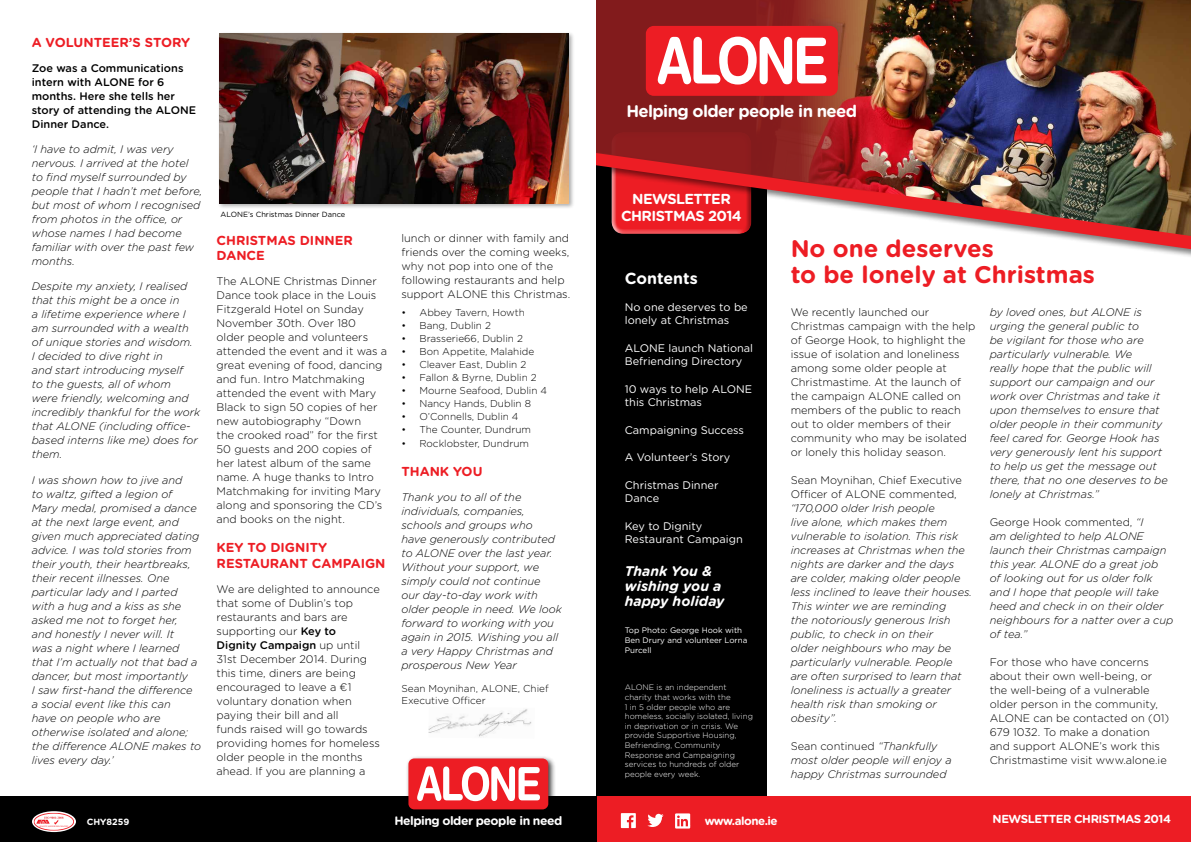
<style>
.page{position:relative;width:1191px;height:842px;background:#fff}
.page>*{position:absolute;margin:0;border:0;box-sizing:border-box;transform-origin:0 0}
.t1{font:700 24px/26px "Gotham Rounded";color:#ed1d24}
.t2{font:700 16.8px "Gotham Rounded";letter-spacing:-.04em;color:#fff}
.t3{font:700 16px "Gotham Rounded";color:#fff}
.t4{font:700 14.5px/17.2px "Gotham Rounded";letter-spacing:-.04em;color:#fff;text-align:center}
.t5{font:italic 700 14px/15px "Gotham Rounded";color:#fff}
.t6{font:700 13px/15.6px "Gotham Rounded";color:#ed1d24}
.t7{font:700 12.2px "Gotham Rounded";letter-spacing:-.04em;color:#fff}
.t8{font:700 11.6px "Gotham Rounded";letter-spacing:-.04em;color:#fff}
.t9{font:italic 300 11px/14px "Gotham Rounded";color:#000}
.t10{font:300 11px/14px "Gotham Rounded";color:#000}
.t11{font:11px/13.2px "Gotham Rounded";color:#fff}
.t12{font:500 11px/14px "Gotham Rounded";color:#000}
.t13{font:300 10px/12px "Gotham Rounded";color:#000}
.t14{font:700 9px "Gotham Rounded";color:#fff}
.t15{font:300 8px/9.6px "Gotham Rounded";color:#fff}
.t16{font:8px/9.6px "Gotham Rounded";color:#fff}
.t17{font:7.5px "Gotham Rounded";color:#000}
.s1{font-weight:500}
.s2{font-style:normal}
</style>
<div class="page">
<div style="left:595px;top:0;width:171px;height:797px;background:#000"></div>
<div style="left:594px;top:796px;width:597px;height:46px;background:#ed1d24"></div>
<svg style="left:647px;top:814px;width:16px;height:13px"></svg>
<svg style="left:621px;top:813px;width:15px;height:15px"></svg>
<svg style="left:675px;top:813px;width:15px;height:15px"></svg>
<svg style="left:677px;top:815px;width:11px;height:11px"></svg>
<svg style="left:595px;top:239px;width:596px;height:22px"></svg>
<img style="left:595px;top:0;width:596px;height:239px">
<div style="left:646px;top:26px;width:192px;height:70px;background:#ed1d24;border-radius:8px"></div>
<svg style="left:658px;top:37px;width:168px;height:48px"></svg>
<div style="left:0;top:796px;width:596px;height:46px;background:#000"></div>
<div style="left:405px;top:755px;width:150px;height:62px;background:#000;opacity:.75"></div>
<div style="left:408px;top:758px;width:140px;height:51px;background:#ed1d24;border-radius:6px"></div>
<svg style="left:417px;top:766px;width:123px;height:35px"></svg>
<div style="left:217px;top:31px;width:357px;height:178px;background:#000;opacity:.33"></div>
<img style="left:219px;top:33px;width:349px;height:170px">
<img style="left:428px;top:709px;width:104px;height:28px">
<svg style="left:32px;top:811px;width:44px;height:21px"></svg>
<svg style="left:34px;top:813px;width:40px;height:18px"></svg>
<p class="t6" style="left:32px;top:34px;width:160px">A VOLUNTEER’S STORY</p>
<p class="t12" style="left:32px;top:61px;width:166px">Zoe was a Communications intern with ALONE for 6 months. Here she tells her story of attending the ALONE<br>Dinner Dance.</p>
<p class="t9" style="left:32px;top:142px;width:172px">‘I have to admit, I was very nervous. I arrived at the hotel to find myself surrounded by people that I hadn’t met before, but most of whom I recognised from photos in the office, or whose names I had become familiar with over the past few months.</p>
<p class="t9" style="left:32px;top:279px;width:170px">Despite my anxiety, I realised that this might be a once in<br>a lifetime experience where I am surrounded with a wealth of unique stories and wisdom.<br>I decided to dive right in<br>and start introducing myself<br>to the guests, all of whom<br>were friendly, welcoming and incredibly thankful for the work that ALONE (including office&shy;based interns like me) does for them.</p>
<p class="t9" style="left:32px;top:472px;width:171px">I was shown how to jive and<br>to waltz, gifted a legion of<br>Mary medal, promised a dance at the next large event, and given much appreciated dating advice. I was told stories from their youth, their heartbreaks, their recent illnesses. One particular lady and I parted with a hug and a kiss as she asked me not to forget her,<br>and honestly I never will. It<br>was a night where I learned that I’m actually not that bad a dancer, but most importantly<br>I saw first-hand the difference a social event like this can<br>have on people who are otherwise isolated and alone; the difference ALONE makes to lives every day.’</p>
<p class="t14" style="left:87px;top:816px;width:44px">CHY8259</p>
<p class="t17" style="left:221px;top:209px;width:126px">ALONE’s Christmas Dinner Dance</p>
<p class="t6" style="left:217px;top:232px;width:138px">CHRISTMAS DINNER<br>DANCE</p>
<p class="t10" style="left:217px;top:274px;width:172px">The ALONE Christmas Dinner<br>Dance took place in the Louis<br>Fitzgerald Hotel on Sunday<br>November 30th. Over 180<br>older people and volunteers attended the event and it was a great evening of food, dancing and fun. Intro Matchmaking attended the event with Mary<br>Black to sign 50 copies of her new autobiography “Down<br>the crooked road” for the first<br>50 guests and 200 copies of her latest album of the same name. A huge thanks to Intro<br>Matchmaking for inviting Mary along and sponsoring the CD’s and books on the night.</p>
<p class="t6" style="left:217px;top:539px;width:170px">KEY TO DIGNITY<br>RESTAURANT CAMPAIGN</p>
<p class="t10" style="left:217px;top:581px;width:165px">We are delighted to announce that some of Dublin’s top restaurants and bars are supporting our <span class="s1">Key to<br>Dignity Campaign</span> up until<br>31st December 2014. During this time, diners are being encouraged to leave a €1 voluntary donation when paying their bill and all<br>funds raised will go towards providing homes for homeless older people in the months ahead. If you are planning a</p>
<p class="t10" style="left:401px;top:230px;width:170px">lunch or dinner with family and friends over the coming weeks, why not pop into one of the following restaurants and help support ALONE this Christmas.</p>
<p class="t13" style="left:401px;top:306px;width:125px">• Abbey Tavern, Howth</p>
<p class="t13" style="left:401px;top:319px;width:91px">• Bang, Dublin 2</p>
<p class="t13" style="left:401px;top:332px;width:123px">• Brasserie66, Dublin 2</p>
<p class="t13" style="left:401px;top:345px;width:134px">• Bon Appetite, Malahide</p>
<p class="t13" style="left:401px;top:358px;width:126px">• Cleaver East, Dublin 2</p>
<p class="t13" style="left:401px;top:371px;width:137px">• Fallon &amp; Byrne, Dublin 2</p>
<p class="t13" style="left:401px;top:384px;width:147px">• Mourne Seafood, Dublin 4</p>
<p class="t13" style="left:401px;top:397px;width:131px">• Nancy Hands, Dublin 8</p>
<p class="t13" style="left:401px;top:410px;width:119px">• O’Connells, Dublin 4</p>
<p class="t13" style="left:401px;top:423px;width:131px">• The Counter, Dundrum</p>
<p class="t13" style="left:401px;top:437px;width:129px">• Rocklobster, Dundrum</p>
<p class="t6" style="left:401px;top:463px;width:83px">THANK YOU</p>
<p class="t9" style="left:401px;top:490px;width:162px">Thank you to all of the individuals, companies, schools and groups who<br>have generously contributed to ALONE over the last year.<br>Without your support, we simply could not continue<br>our day-to-day work with older people in need. We look forward to working with you again in 2015. Wishing you all a very Happy Christmas and prosperous New Year</p>
<p class="t13" style="left:401px;top:682px;width:149px">Sean Moynihan, ALONE, Chief<br>Executive Officer</p>
<p class="t7" style="left:394px;top:812px;width:169px">Helping older people in need</p>
<h2 class="t2" style="left:626px;top:99px;width:232px">Helping older people in need</h2>
<h3 class="t4" style="left:621px;top:189px;width:122px">NEWSLETTER<br>CHRISTMAS 2014</h3>
<h3 class="t3" style="left:625px;top:266px;width:75px">Contents</h3>
<p class="t11" style="left:625px;top:300px;width:124px">No one deserves to be lonely at Christmas</p>
<p class="t11" style="left:625px;top:341px;width:130px">ALONE launch National<br>Befriending Directory</p>
<p class="t11" style="left:625px;top:382px;width:129px">10 ways to help ALONE this Christmas</p>
<p class="t11" style="left:625px;top:423px;width:121px">Campaigning Success</p>
<p class="t11" style="left:625px;top:450px;width:107px">A Volunteer’s Story</p>
<p class="t11" style="left:625px;top:478px;width:95px">Christmas Dinner<br>Dance</p>
<p class="t11" style="left:625px;top:519px;width:119px">Key to Dignity<br>Restaurant Campaign</p>
<p class="t5" style="left:625px;top:563px;width:101px">Thank You &amp; wishing you a happy holiday</p>
<p class="t16" style="left:625px;top:625px;width:124px">Top Photo: George Hook with<br>Ben Drury and volunteer Lorna<br>Purcell</p>
<p class="t15" style="left:625px;top:682px;width:130px">ALONE is an independent charity that works with the<br>1 in 5 older people who are homeless, socially isolated, living in deprivation or in crisis. We provide Supportive Housing,<br>Befriending, Community<br>Response and Campaigning services to hundreds of older people every week.</p>
<h1 class="t1" style="left:790px;top:234px;width:306px">No one deserves<br>to be lonely at Christmas</h1>
<p class="t10" style="left:790px;top:304px;width:186px">We recently launched our<br>Christmas campaign with the help of George Hook, to highlight the issue of isolation and loneliness among some older people at<br>Christmastime. At the launch of the campaign ALONE called on members of the public to reach out to older members of their community who may be isolated or lonely this holiday season.</p>
<p class="t10" style="left:790px;top:472px;width:173px">Sean Moynihan, Chief Executive<br>Officer of ALONE commented,</p>
<p class="t9" style="left:790px;top:500px;width:183px">“170,000 older Irish people<br>live alone, which makes them vulnerable to isolation. This risk increases at Christmas when the nights are darker and the days are colder, making older people less inclined to leave their houses.<br>This winter we are reminding<br>the notoriously generous Irish public, to check in on their<br>older neighbours who may be particularly vulnerable. People are often surprised to learn that loneliness is actually a greater health risk than smoking or obesity”.</p>
<p class="t9" style="left:790px;top:738px;width:162px"><span class="s2">Sean continued</span> “Thankfully most older people will enjoy a happy Christmas surrounded</p>
<p class="t9" style="left:989px;top:304px;width:180px">by loved ones, but ALONE is urging the general public to<br>be vigilant for those who are particularly vulnerable. We<br>really hope that the public will support our campaign and our work over Christmas and take it upon themselves to ensure that older people in their community feel cared for. George Hook has very generously lent his support to help us get the message out there, that no one deserves to be lonely at Christmas.”</p>
<p class="t9" style="left:989px;top:514px;width:185px"><span class="s2">George Hook commented,</span> “I<br>am delighted to help ALONE launch their Christmas campaign this year. ALONE do a great job<br>of looking out for us older folk and I hope that people will take heed and check in on their older neighbours for a natter over a cup of tea.”</p>
<p class="t10" style="left:989px;top:654px;width:181px">For those who have concerns about their own well-being, or the well-being of a vulnerable older person in the community,<br>ALONE can be contacted on (01)<br>679 1032. To make a donation and support ALONE’s work this<br>Christmastime visit www.alone.ie</p>
<p class="t8" style="left:704px;top:812px;width:74px">www.alone.ie</p>
<p class="t8" style="left:992px;top:811px;width:180px">NEWSLETTER CHRISTMAS 2014</p>
</div>
